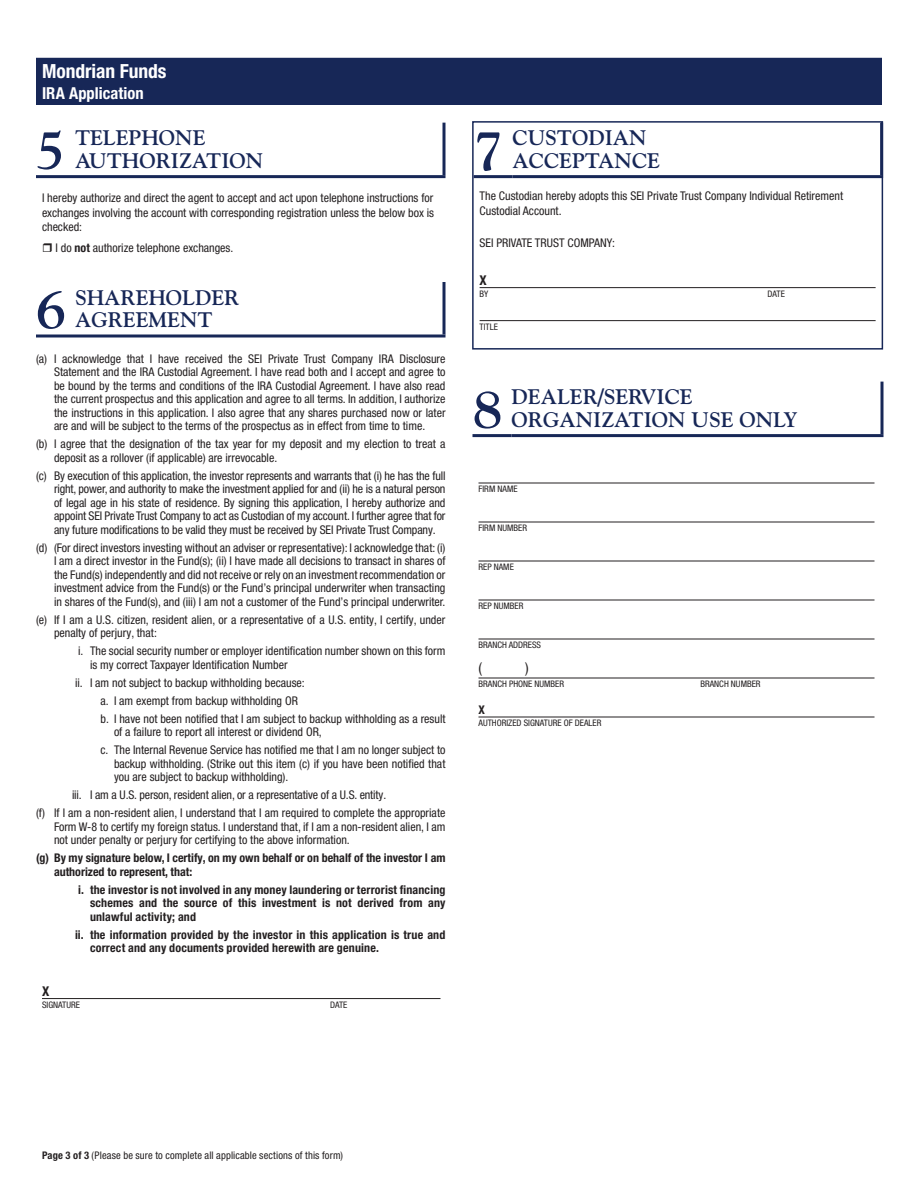
<style>
.page{position:relative;width:918px;height:1188px;background:#fff}
.page>*{position:absolute;margin:0;border:0;box-sizing:border-box;transform-origin:0 0}
.t1{font:700 54px "Goudy Std";color:#172757}
.t2{font:700 21px/22.5px "Goudy Std";color:#172757}
.t3{font:700 condensed 19.5px "Helvetica Neue LT Pro";color:#fff}
.t4{font:700 condensed 16.5px "Helvetica Neue LT Pro";color:#fff}
.t5{font:condensed 15px "Helvetica Neue LT Pro";color:#231f20}
.t6{font:700 condensed 13.5px "Helvetica Neue LT Pro";color:#231f20}
.t7{font:condensed 12px/13.5px "Helvetica Neue LT Pro";color:#231f20}
.t8{font:700 condensed 12px/13.5px "Helvetica Neue LT Pro";letter-spacing:.01em;color:#231f20}
.t9{font:condensed 10.5px "Helvetica Neue LT Pro";letter-spacing:.015em;color:#231f20}
.t10{font:condensed 9px "Helvetica Neue LT Pro";color:#231f20}
.s1{font-weight:700}
</style>
<div class="page">
<hr style="left:478px;top:483px;width:396px;height:1px;background:#231f20">
<hr style="left:478px;top:561px;width:396px;height:1px;background:#231f20">
<hr style="left:478px;top:639px;width:396px;height:1px;background:#231f20">
<hr style="left:478px;top:717px;width:396px;height:1px;background:#231f20">
<hr style="left:478px;top:522px;width:396px;height:1px;background:#231f20">
<hr style="left:478px;top:600px;width:396px;height:1px;background:#231f20">
<hr style="left:478px;top:678px;width:396px;height:1px;background:#231f20">
<hr style="left:474px;top:175px;width:39px;height:3px;background:#172757">
<hr style="left:513px;top:175px;width:370px;height:3px;background:#172757">
<hr style="left:480px;top:287px;width:396px;height:1px;background:#231f20">
<hr style="left:480px;top:320px;width:396px;height:1px;background:#231f20">
<div style="left:472px;top:121px;width:411px;height:229px;border:2px solid #172757"></div>
<hr style="left:42px;top:998px;width:399px;height:1px;background:#231f20">
<svg style="left:36px;top:334px;width:39px;height:4px"></svg>
<svg style="left:442px;top:282px;width:4px;height:52px"></svg>
<svg style="left:75px;top:334px;width:371px;height:4px"></svg>
<hr style="left:472px;top:434px;width:40px;height:3px;background:#172757">
<svg style="left:880px;top:382px;width:4px;height:52px"></svg>
<hr style="left:512px;top:434px;width:372px;height:3px;background:#172757">
<div style="left:36px;top:58px;width:846px;height:47px;background:#172757"></div>
<hr style="left:36px;top:175px;width:39px;height:3px;background:#172757">
<svg style="left:442px;top:123px;width:4px;height:52px"></svg>
<hr style="left:75px;top:175px;width:371px;height:3px;background:#172757">
<h3 class="t3" style="left:42px;top:59px;width:126px">Mondrian Funds</h3>
<h3 class="t4" style="left:42px;top:83px;width:103px">IRA Application</h3>
<h1 class="t1" style="left:36px;top:118px;width:32px">5</h1>
<h2 class="t2" style="left:75px;top:127px;width:190px">TELEPHONE<br>AUTHORIZATION</h2>
<p class="t7" style="left:42px;top:191px;width:394px;line-height:14.4px;text-align:justify">I hereby authorize and direct the agent to accept and act upon telephone instructions for exchanges involving the account with corresponding registration unless the below box is checked:</p>
<p class="t7" style="left:56px;top:241px;width:179px">I do <span class="s1">not</span> authorize telephone exchanges.</p>
<h1 class="t1" style="left:36px;top:277px;width:32px">6</h1>
<h2 class="t2" style="left:75px;top:286px;width:166px">SHAREHOLDER<br>AGREEMENT</h2>
<p class="t7" style="left:54px;top:351px;width:393px;text-align:justify;text-indent:-18px">(a) I acknowledge that I have received the SEI Private Trust Company IRA Disclosure Statement and the IRA Custodial Agreement. I have read both and I accept and agree to be bound by the terms and conditions of the IRA Custodial Agreement. I have also read the current prospectus and this application and agree to all terms. In addition, I authorize the instructions in this application. I also agree that any shares purchased now or later are and will be subject to the terms of the prospectus as in effect from time to time.</p>
<p class="t7" style="left:54px;top:437px;width:393px;text-indent:-18px">(b) I agree that the designation of the tax year for my deposit and my election to treat a deposit as a rollover (if applicable) are irrevocable.</p>
<p class="t7" style="left:54px;top:468px;width:393px;text-align:justify;text-indent:-18px">(c) By execution of this application, the investor represents and warrants that (i) he has the full right, power, and authority to make the investment applied for and (ii) he is a natural person of legal age in his state of residence. By signing this application, I hereby authorize and appoint SEI Private Trust Company to act as Custodian of my account. I further agree that for any future modifications to be valid they must be received by SEI Private Trust Company.</p>
<p class="t7" style="left:54px;top:540px;width:393px;text-align:justify;text-indent:-18px">(d) (For direct investors investing without an adviser or representative): I acknowledge that: (i)<br>I am a direct investor in the Fund(s); (ii) I have made all decisions to transact in shares of the Fund(s) independently and did not receive or rely on an investment recommendation or investment advice from the Fund(s) or the Fund’s principal underwriter when transacting in shares of the Fund(s), and (iii) I am not a customer of the Fund’s principal underwriter.</p>
<p class="t7" style="left:54px;top:612px;width:393px;text-indent:-18px">(e) If I am a U.S. citizen, resident alien, or a representative of a U.S. entity, I certify, under penalty of perjury, that:</p>
<p class="t7" style="left:90px;top:644px;width:357px;text-indent:-12px">i. The social security number or employer identification number shown on this form is my correct Taxpayer Identification Number</p>
<p class="t7" style="left:100px;top:673px;width:347px;line-height:18px;text-indent:-26px">ii. I am not subject to backup withholding because:<br>a. I am exempt from backup withholding OR<br>b. I have not been notified that I am subject to backup withholding as a result</p>
<p class="t7" style="left:100px;top:723px;width:346px;line-height:18px;text-indent:14px">of a failure to report all interest or dividend OR,<br>c. The Internal Revenue Service has notified me that I am no longer subject to</p>
<p class="t7" style="left:114px;top:756px;width:333px">backup withholding. (Strike out this item (c) if you have been notified that you are subject to backup withholding).</p>
<p class="t7" style="left:36px;top:786px;width:411px;line-height:18px;text-indent:36px">iii. I am a U.S. person, resident alien, or a representative of a U.S. entity.<br>(f) If I am a non-resident alien, I understand that I am required to complete the appropriate</p>
<p class="t7" style="left:54px;top:819px;width:393px">Form W-8 to certify my foreign status. I understand that, if I am a non-resident alien, I am not under penalty or perjury for certifying to the above information.</p>
<p class="t8" style="left:54px;top:851px;width:393px;text-indent:-18px">(g) By my signature below, I certify, on my own behalf or on behalf of the investor I am authorized to represent, that:</p>
<p class="t8" style="left:90px;top:883px;width:357px;text-align:justify;text-indent:-12px">i. the investor is not involved in any money laundering or terrorist financing schemes and the source of this investment is not derived from any unlawful activity; and</p>
<p class="t8" style="left:90px;top:928px;width:357px;text-indent:-15px">ii. the information provided by the investor in this application is true and correct and any documents provided herewith are genuine.</p>
<p class="t6" style="left:42px;top:983px;width:9px">X</p>
<p class="t10" style="left:42px;top:1000px;width:39px">SIGNATURE</p>
<p class="t10" style="left:330px;top:1000px;width:19px">DATE</p>
<h1 class="t1" style="left:474px;top:118px;width:32px">7</h1>
<h2 class="t2" style="left:513px;top:127px;width:149px">CUSTODIAN<br>ACCEPTANCE</h2>
<p class="t7" style="left:480px;top:189px;width:365px;line-height:14.4px">The Custodian hereby adopts this SEI Private Trust Company Individual Retirement<br>Custodial Account.</p>
<p class="t7" style="left:480px;top:236px;width:137px">SEI PRIVATE TRUST COMPANY:</p>
<p class="t6" style="left:480px;top:272px;width:9px">X</p>
<p class="t10" style="left:480px;top:289px;width:10px">BY</p>
<p class="t10" style="left:768px;top:289px;width:19px">DATE</p>
<p class="t10" style="left:480px;top:322px;width:20px">TITLE</p>
<h1 class="t1" style="left:472px;top:377px;width:32px">8</h1>
<h2 class="t2" style="left:512px;top:386px;width:287px">DEALER/SERVICE<br>ORGANIZATION USE ONLY</h2>
<p class="t10" style="left:478px;top:484px;width:41px">FIRM NAME</p>
<p class="t10" style="left:478px;top:523px;width:50px">FIRM NUMBER</p>
<p class="t10" style="left:478px;top:562px;width:37px">REP NAME</p>
<p class="t10" style="left:478px;top:601px;width:46px">REP NUMBER</p>
<p class="t10" style="left:478px;top:640px;width:64px">BRANCH ADDRESS</p>
<p class="t5" style="left:478px;top:659px;width:5px">(</p>
<p class="t5" style="left:525px;top:659px;width:5px">)</p>
<p class="t10" style="left:478px;top:679px;width:87px">BRANCH PHONE NUMBER</p>
<p class="t10" style="left:700px;top:679px;width:62px">BRANCH NUMBER</p>
<p class="t8" style="left:478px;top:703px;width:8px">X</p>
<p class="t10" style="left:478px;top:718px;width:124px">AUTHORIZED SIGNATURE OF DEALER</p>
<p class="t9" style="left:42px;top:1150px;width:303px"><span class="s1">Page 3 of 3</span> (Please be sure to complete all applicable sections of this form)</p>
</div>
